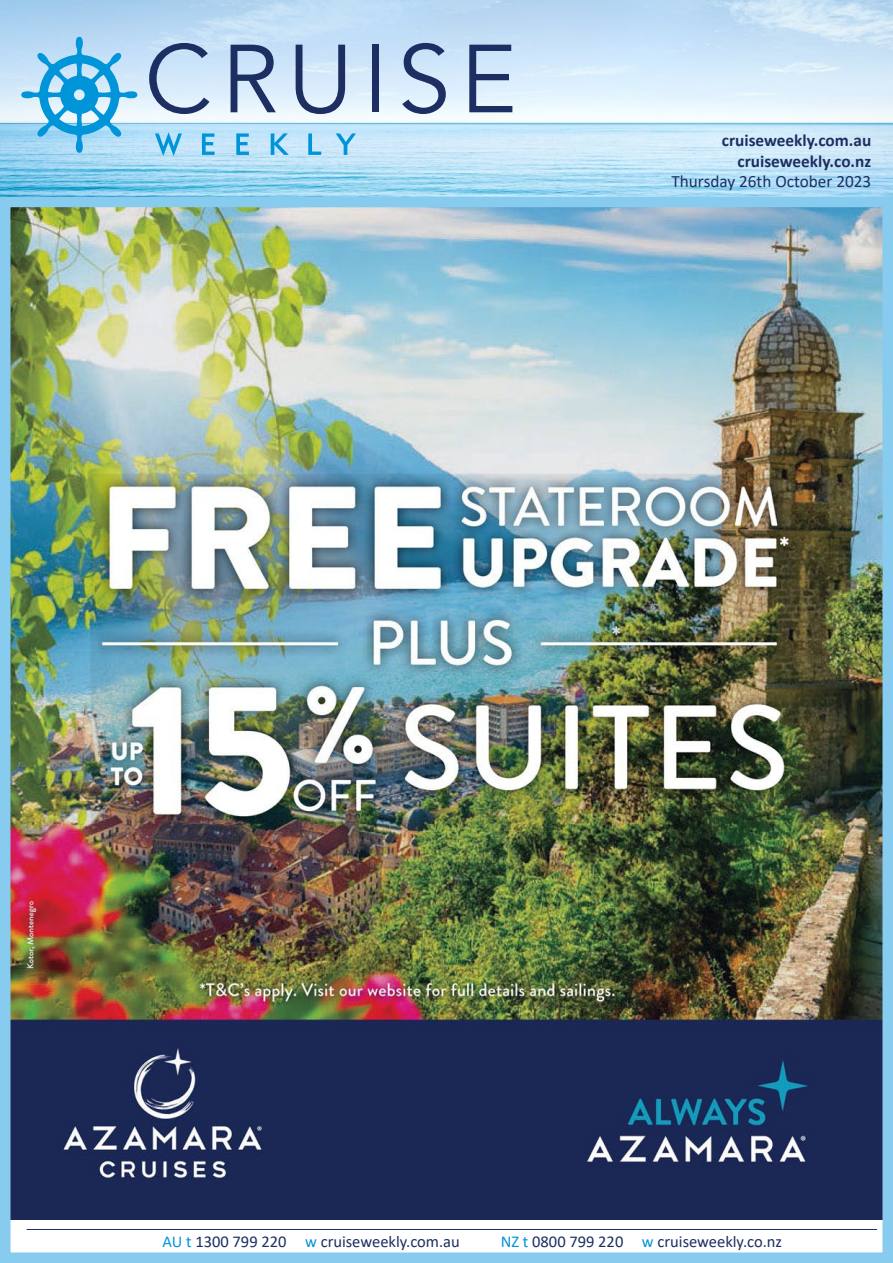
<style>
.page{position:relative;width:893px;height:1263px;background:#fff}
.page>*{position:absolute;margin:0;border:0;box-sizing:border-box;transform-origin:0 0}
.t1{font:700 17.25px/20.7px "Calibri";color:#1d2f62;text-align:right}
.t2{font:17.25px "Calibri";color:#1d2f62}
.t3{font:16.5px "Calibri";color:#1d2f62}
.s1{color:#0094d8}
</style>
<div class="page">
<img style="left:0;top:122px;width:893px;height:75px">
<img style="left:0;top:0;width:893px;height:122px">
<svg style="left:155px;top:133px;width:27px;height:23px"></svg>
<svg style="left:202px;top:133px;width:13px;height:22px"></svg>
<svg style="left:236px;top:133px;width:13px;height:22px"></svg>
<svg style="left:271px;top:133px;width:18px;height:22px"></svg>
<svg style="left:308px;top:133px;width:13px;height:22px"></svg>
<svg style="left:336px;top:133px;width:20px;height:22px"></svg>
<svg style="left:21px;top:37px;width:117px;height:116px"></svg>
<svg style="left:149px;top:43px;width:60px;height:71px"></svg>
<svg style="left:231px;top:45px;width:45px;height:67px"></svg>
<svg style="left:296px;top:45px;width:49px;height:69px"></svg>
<div style="left:372px;top:45px;width:7px;height:67px;background:#1d2f62"></div>
<svg style="left:402px;top:43px;width:44px;height:71px"></svg>
<svg style="left:469px;top:45px;width:43px;height:67px"></svg>
<img style="left:11px;top:208px;width:871px;height:1011px">
<div style="left:0;top:197px;width:893px;height:1066px;border:10px solid #87cbee"></div>
<hr style="left:27px;top:1229px;width:850px;height:1px;background:#1d2f62">
<p class="t1" style="left:722px;top:129px;width:151px">cruiseweekly.com.au cruiseweekly.co.nz</p>
<p class="t2" style="left:671px;top:169px;width:201px">Thursday 26th October 2023</p>
<p class="t3" style="left:163px;top:1230px;width:299px"><span class="s1">AU t</span> 1300 799 220 <span class="s1">w</span> cruiseweekly.com.au</p>
<p class="t3" style="left:501px;top:1230px;width:283px"><span class="s1">NZ t</span> 0800 799 220 <span class="s1">w</span> cruiseweekly.co.nz</p>
</div>
